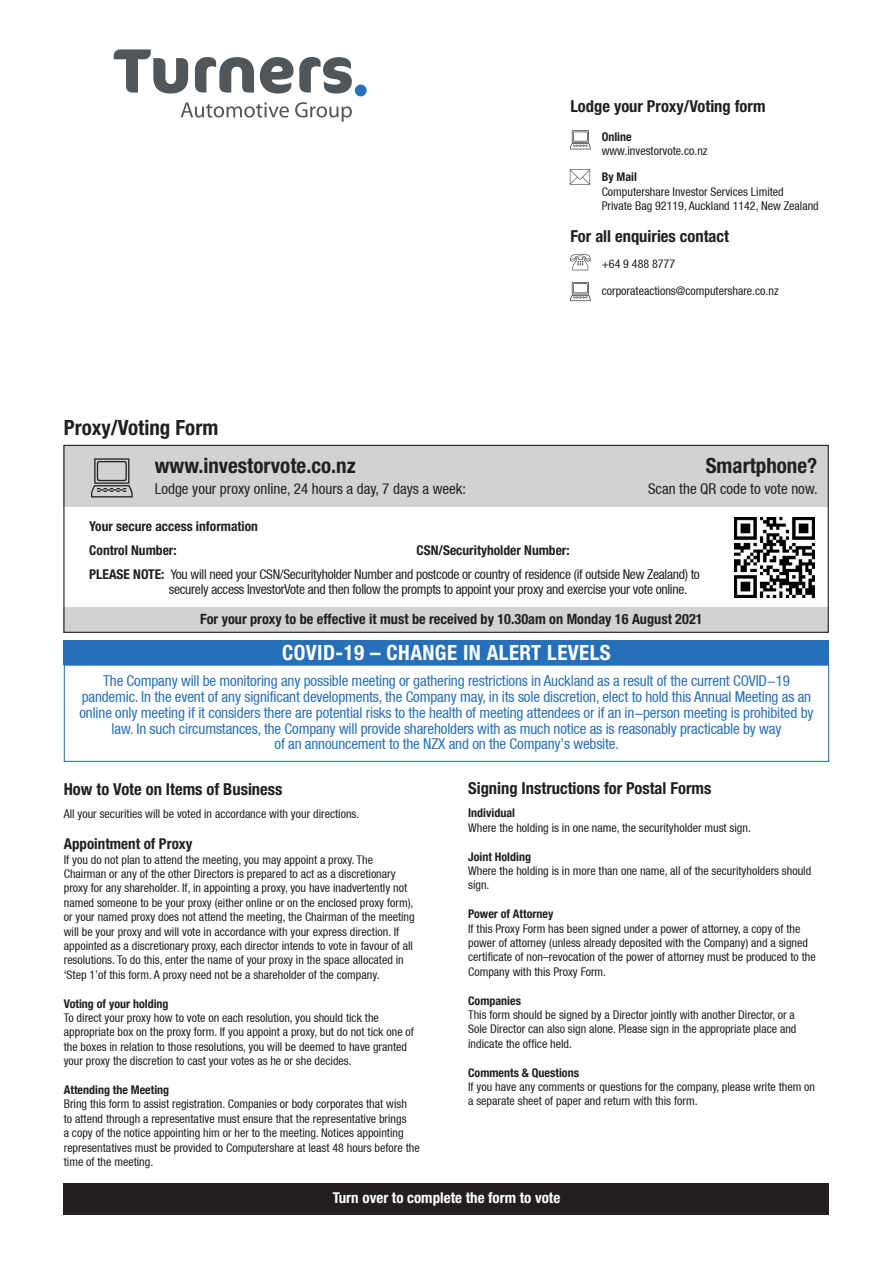
<style>
.page{position:relative;width:893px;height:1263px;background:#fff}
.page>*{position:absolute;margin:0;border:0;box-sizing:border-box;transform-origin:0 0}
.t1{font:700 condensed 21px "Helvetica Neue";color:#231f20}
.t2{font:700 condensed 21px "Helvetica Neue";letter-spacing:.02em;color:#fff}
.t3{font:700 condensed 16.5px "Helvetica Neue";color:#231f20}
.t4{font:condensed 15px/15.8px "Helvetica Neue LT";letter-spacing:-.01em;color:#2570b8;text-align:center}
.t5{font:condensed 15px "Helvetica Neue LT";color:#231f20}
.t6{font:700 condensed 15px "Helvetica Neue";color:#fff}
.t7{font:700 condensed 15px "Helvetica Neue";color:#231f20}
.t8{font:700 condensed 14.25px "Helvetica Neue";color:#231f20}
.t9{font:condensed 13.5px/15px "Helvetica Neue LT";letter-spacing:-.02em;color:#231f20}
.t10{font:700 condensed 13.5px "Helvetica Neue";color:#231f20}
.t11{font:condensed 12px/14.4px "Helvetica Neue LT";color:#231f20}
.t12{font:700 condensed 12px "Helvetica Neue";color:#231f20}
.Paragraph_BOLD{font:700 condensed 12px "Helvetica Neue";color:#231f20}
.s1{font-family:"Helvetica Neue";font-weight:700}
</style>
<div class="page">
<div style="left:63px;top:445px;width:766px;height:61px;background:#d1d2d4"></div>
<div style="left:63px;top:607px;width:766px;height:25px;background:#d1d2d4"></div>
<div style="left:63px;top:445px;width:766px;height:188px;border:1px solid #231f20"></div>
<div style="left:64px;top:1183px;width:765px;height:32px;background:#231f20"></div>
<svg style="left:91px;top:458px;width:42px;height:39px"></svg>
<svg style="left:570px;top:130px;width:20px;height:19px"></svg>
<svg style="left:570px;top:282px;width:20px;height:19px"></svg>
<svg style="left:570px;top:169px;width:20px;height:16px"></svg>
<svg style="left:570px;top:254px;width:20px;height:16px"></svg>
<div style="left:64px;top:665px;width:765px;height:97px;border:1px solid #2570b8"></div>
<div style="left:64px;top:640px;width:765px;height:24px;background:#2570b8"></div>
<img style="left:734px;top:517px;width:81px;height:80px">
<svg style="left:181px;top:102px;width:108px;height:16px"></svg>
<svg style="left:295px;top:102px;width:57px;height:20px"></svg>
<svg style="left:114px;top:49px;width:74px;height:45px"></svg>
<svg style="left:195px;top:57px;width:59px;height:36px"></svg>
<svg style="left:260px;top:57px;width:92px;height:37px"></svg>
<div style="left:355px;top:85px;width:12px;height:11px;background:#2570b8;border-radius:50%"></div>
<p class="t1" style="left:64px;top:414px;width:156px">Proxy/Voting Form</p>
<p class="t1" style="left:155px;top:453px;width:202px">www.investorvote.co.nz</p>
<p class="t5" style="left:155px;top:480px;width:313px">Lodge your proxy online, 24 hours a day, 7 days a week:</p>
<p class="t3" style="left:570px;top:96px;width:197px">Lodge your Proxy/Voting form</p>
<p class="t12" style="left:602px;top:129px;width:31px">Online</p>
<p class="t11" style="left:602px;top:143px;width:107px">www.investorvote.co.nz</p>
<p class="t11" style="left:602px;top:170px;width:219px"><span class="s1">By Mail<br></span>Computershare Investor Services Limited<br>Private Bag 92119, Auckland 1142, New Zealand</p>
<p class="t3" style="left:570px;top:227px;width:160px">For all enquiries contact</p>
<p class="t11" style="left:602px;top:257px;width:75px">+64 9 488 8777</p>
<p class="t11" style="left:602px;top:284px;width:178px">corporateactions@computershare.co.nz</p>
<p class="t1" style="left:706px;top:453px;width:113px">Smartphone?</p>
<p class="t5" style="left:648px;top:480px;width:171px">Scan the QR code to vote now.</p>
<p class="t10" style="left:89px;top:518px;width:170px">Your secure access information</p>
<p class="t10" style="left:89px;top:542px;width:89px">Control Number:</p>
<p class="t10" style="left:417px;top:542px;width:155px">CSN/Securityholder Number:</p>
<p class="t9" style="left:169px;top:567px;width:533px;text-indent:-80px"><span class="s1">PLEASE NOTE:</span> You will need your CSN/Securityholder Number and postcode or country of residence (if outside New Zealand) to securely access InvestorVote and then follow the prompts to appoint your proxy and exercise your vote online.</p>
<p class="t8" style="left:200px;top:610px;width:504px">For your proxy to be effective it must be received by 10.30am on Monday 16 August 2021</p>
<p class="t2" style="left:282px;top:640px;width:330px">COVID-19 – CHANGE IN ALERT LEVELS</p>
<p class="t4" style="left:103px;top:673px;width:688px">The Company will be monitoring any possible meeting or gathering restrictions in Auckland as a result of the current COVID-19</p>
<p class="t4" style="left:79px;top:689px;width:736px">pandemic. In the event of any significant developments, the Company may, in its sole discretion, elect to hold this Annual Meeting as an online only meeting if it considers there are potential risks to the health of meeting attendees or if an in-person meeting is prohibited by law. In such circumstances, the Company will provide shareholders with as much notice as is reasonably practicable by way</p>
<p class="t4" style="left:274px;top:736px;width:346px">of an announcement to the NZX and on the Company’s website.</p>
<p class="t3" style="left:64px;top:779px;width:220px">How to Vote on Items of Business</p>
<p class="t11" style="left:64px;top:807px;width:297px">All your securities will be voted in accordance with your directions.</p>
<p class="t7" style="left:64px;top:835px;width:130px">Appointment of Proxy</p>
<p class="t11" style="left:64px;top:852px;width:311px">If you do not plan to attend the meeting, you may appoint a proxy. The</p>
<p class="t11" style="left:64px;top:866px;width:333px">Chairman or any of the other Directors is prepared to act as a discretionary</p>
<p class="t11" style="left:64px;top:881px;width:345px">proxy for any shareholder. If, in appointing a proxy, you have inadvertently not</p>
<p class="t11" style="left:64px;top:895px;width:351px">named someone to be your proxy (either online or on the enclosed proxy form),</p>
<p class="t11" style="left:64px;top:910px;width:352px">or your named proxy does not attend the meeting, the Chairman of the meeting</p>
<p class="t11" style="left:64px;top:924px;width:337px">will be your proxy and will vote in accordance with your express direction. If</p>
<p class="t11" style="left:64px;top:938px;width:351px">appointed as a discretionary proxy, each director intends to vote in favour of all</p>
<p class="t11" style="left:64px;top:953px;width:342px">resolutions. To do this, enter the name of your proxy in the space allocated in</p>
<p class="t11" style="left:64px;top:967px;width:317px">‘Step 1’of this form. A proxy need not be a shareholder of the company.</p>
<p class="Paragraph_BOLD" style="left:64px;top:996px;width:106px">Voting of your holding</p>
<p class="t11" style="left:64px;top:1010px;width:317px">To direct your proxy how to vote on each resolution, you should tick the</p>
<p class="t11" style="left:64px;top:1025px;width:352px">appropriate box on the proxy form. If you appoint a proxy, but do not tick one of</p>
<p class="t11" style="left:64px;top:1039px;width:345px">the boxes in relation to those resolutions, you will be deemed to have granted</p>
<p class="t11" style="left:64px;top:1054px;width:289px">your proxy the discretion to cast your votes as he or she decides.</p>
<p class="Paragraph_BOLD" style="left:64px;top:1082px;width:107px">Attending the Meeting</p>
<p class="t11" style="left:64px;top:1097px;width:357px">Bring this form to assist registration. Companies or body corporates that wish<br>to attend through a representative must ensure that the representative brings<br>a copy of the notice appointing him or her to the meeting. Notices appointing representatives must be provided to Computershare at least 48 hours before the time of the meeting.</p>
<p class="t3" style="left:468px;top:778px;width:245px">Signing Instructions for Postal Forms</p>
<p class="t12" style="left:468px;top:806px;width:48px">Individual</p>
<p class="t11" style="left:468px;top:820px;width:284px">Where the holding is in one name, the securityholder must sign.</p>
<p class="t12" style="left:468px;top:849px;width:64px">Joint Holding</p>
<p class="t11" style="left:468px;top:863px;width:345px">Where the holding is in more than one name, all of the securityholders should</p>
<p class="t11" style="left:468px;top:878px;width:23px">sign.</p>
<p class="t12" style="left:468px;top:906px;width:87px">Power of Attorney</p>
<p class="t11" style="left:468px;top:921px;width:334px">If this Proxy Form has been signed under a power of attorney, a copy of the</p>
<p class="t11" style="left:468px;top:935px;width:341px">power of attorney (unless already deposited with the Company) and a signed</p>
<p class="t11" style="left:468px;top:950px;width:349px">certificate of non–revocation of the power of attorney must be produced to the</p>
<p class="t11" style="left:468px;top:964px;width:139px">Company with this Proxy Form.</p>
<p class="t12" style="left:468px;top:993px;width:54px">Companies</p>
<p class="t11" style="left:468px;top:1007px;width:328px">This form should be signed by a Director jointly with another Director, or a</p>
<p class="t11" style="left:468px;top:1022px;width:330px">Sole Director can also sign alone. Please sign in the appropriate place and</p>
<p class="t11" style="left:468px;top:1036px;width:105px">indicate the office held.</p>
<p class="t12" style="left:468px;top:1065px;width:112px">Comments &amp; Questions</p>
<p class="t11" style="left:468px;top:1079px;width:348px">If you have any comments or questions for the company, please write them on</p>
<p class="t11" style="left:468px;top:1094px;width:231px">a separate sheet of paper and return with this form.</p>
<p class="t6" style="left:333px;top:1188px;width:229px">Turn over to complete the form to vote</p>
</div>
